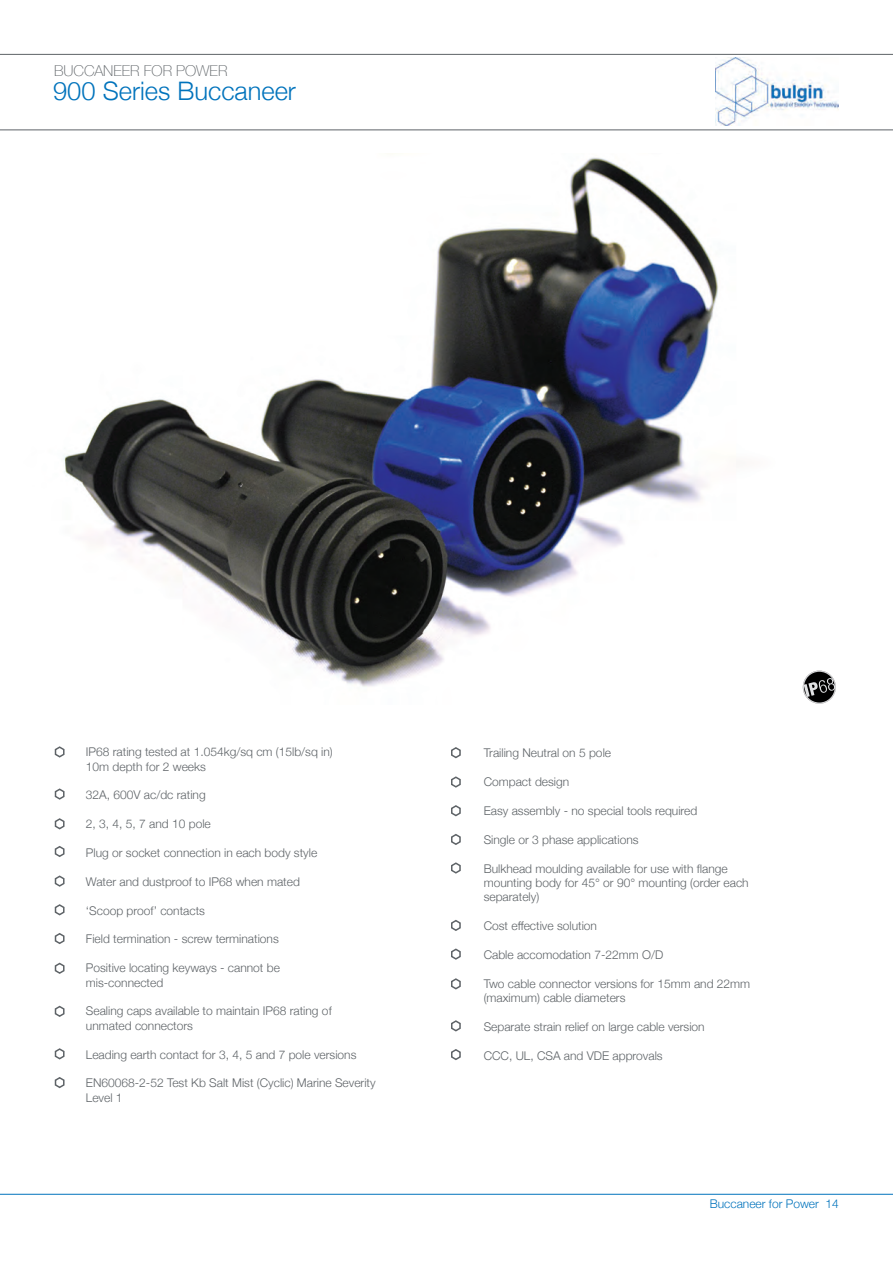
<style>
.page{position:relative;width:893px;height:1263px;background:#fff}
.page>*{position:absolute;margin:0;border:0;box-sizing:border-box;transform-origin:0 0}
.t1{font:300 25.5px "Helvetica Neue";color:#0073bc}
.t2{font:100 15px "Helvetica Neue";color:#5e6367}
.t3{font:300 12px "Helvetica Neue";color:#5e6367}
.t4{font:300 12px "Helvetica Neue";color:#0073bc}
</style>
<div class="page">
<img style="left:715px;top:57px;width:124px;height:69px">
<hr style="left:0;top:54px;width:893px;height:1px;background:#5e6367">
<hr style="left:0;top:129px;width:893px;height:1px;background:#5e6367">
<img style="left:63px;top:157px;width:759px;height:532px">
<svg style="left:54px;top:746px;width:11px;height:12px"></svg>
<svg style="left:54px;top:788px;width:11px;height:12px"></svg>
<svg style="left:54px;top:818px;width:11px;height:12px"></svg>
<svg style="left:54px;top:846px;width:11px;height:11px"></svg>
<svg style="left:54px;top:875px;width:11px;height:12px"></svg>
<svg style="left:54px;top:904px;width:11px;height:12px"></svg>
<svg style="left:54px;top:933px;width:11px;height:11px"></svg>
<svg style="left:54px;top:962px;width:11px;height:12px"></svg>
<svg style="left:54px;top:1005px;width:11px;height:12px"></svg>
<svg style="left:54px;top:1048px;width:11px;height:12px"></svg>
<svg style="left:54px;top:1077px;width:11px;height:12px"></svg>
<svg style="left:451px;top:747px;width:10px;height:12px"></svg>
<svg style="left:451px;top:776px;width:10px;height:12px"></svg>
<svg style="left:451px;top:805px;width:10px;height:12px"></svg>
<svg style="left:451px;top:834px;width:10px;height:11px"></svg>
<svg style="left:451px;top:862px;width:10px;height:12px"></svg>
<svg style="left:451px;top:919px;width:10px;height:12px"></svg>
<svg style="left:451px;top:948px;width:10px;height:12px"></svg>
<svg style="left:451px;top:978px;width:10px;height:12px"></svg>
<svg style="left:451px;top:1020px;width:10px;height:12px"></svg>
<svg style="left:451px;top:1049px;width:10px;height:12px"></svg>
<svg style="left:803px;top:671px;width:33px;height:33px"></svg>
<hr style="left:0;top:1194px;width:893px;height:1px;background:#0073bc">
<p class="t2" style="left:54px;top:59px;width:175px">BUCCANEER FOR POWER</p>
<p class="t1" style="left:53px;top:70px;width:244px">900 Series Buccaneer</p>
<p class="t3" style="left:86px;top:742px;width:248px">IP68 rating tested at 1.054kg/sq cm (15lb/sq in)</p>
<p class="t3" style="left:86px;top:757px;width:122px">10m depth for 2 weeks</p>
<p class="t3" style="left:86px;top:785px;width:121px">32A, 600V ac/dc rating</p>
<p class="t3" style="left:86px;top:814px;width:126px">2, 3, 4, 5, 7 and 10 pole</p>
<p class="t3" style="left:86px;top:843px;width:233px">Plug or socket connection in each body style</p>
<p class="t3" style="left:86px;top:872px;width:216px">Water and dustproof to IP68 when mated</p>
<p class="t3" style="left:86px;top:901px;width:121px">‘Scoop proof’ contacts</p>
<p class="t3" style="left:86px;top:929px;width:194px">Field termination - screw terminations</p>
<p class="t3" style="left:86px;top:958px;width:196px">Positive locating keyways - cannot be</p>
<p class="t3" style="left:86px;top:973px;width:79px">mis-connected</p>
<p class="t3" style="left:86px;top:1001px;width:247px">Sealing caps available to maintain IP68 rating of</p>
<p class="t3" style="left:86px;top:1016px;width:109px">unmated connectors</p>
<p class="t3" style="left:86px;top:1045px;width:272px">Leading earth contact for 3, 4, 5 and 7 pole versions</p>
<p class="t3" style="left:86px;top:1073px;width:291px">EN60068-2-52 Test Kb Salt Mist (Cyclic) Marine Severity</p>
<p class="t3" style="left:86px;top:1088px;width:38px">Level 1</p>
<p class="t3" style="left:484px;top:743px;width:129px">Trailing Neutral on 5 pole</p>
<p class="t3" style="left:484px;top:772px;width:87px">Compact design</p>
<p class="t3" style="left:484px;top:801px;width:215px">Easy assembly - no special tools required</p>
<p class="t3" style="left:484px;top:830px;width:156px">Single or 3 phase applications</p>
<p class="t3" style="left:484px;top:858px;width:246px">Bulkhead moulding available for use with flange</p>
<p class="t3" style="left:484px;top:873px;width:267px">mounting body for 45° or 90° mounting (order each</p>
<p class="t3" style="left:484px;top:887px;width:57px">separately)</p>
<p class="t3" style="left:484px;top:916px;width:115px">Cost effective solution</p>
<p class="t3" style="left:484px;top:945px;width:181px">Cable accomodation 7-22mm O/D</p>
<p class="t3" style="left:484px;top:974px;width:268px">Two cable connector versions for 15mm and 22mm</p>
<p class="t3" style="left:484px;top:988px;width:143px">(maximum) cable diameters</p>
<p class="t3" style="left:484px;top:1017px;width:222px">Separate strain relief on large cable version</p>
<p class="t3" style="left:484px;top:1046px;width:180px">CCC, UL, CSA and VDE approvals</p>
<p class="t4" style="left:710px;top:1194px;width:131px">Buccaneer for Power 14</p>
</div>
